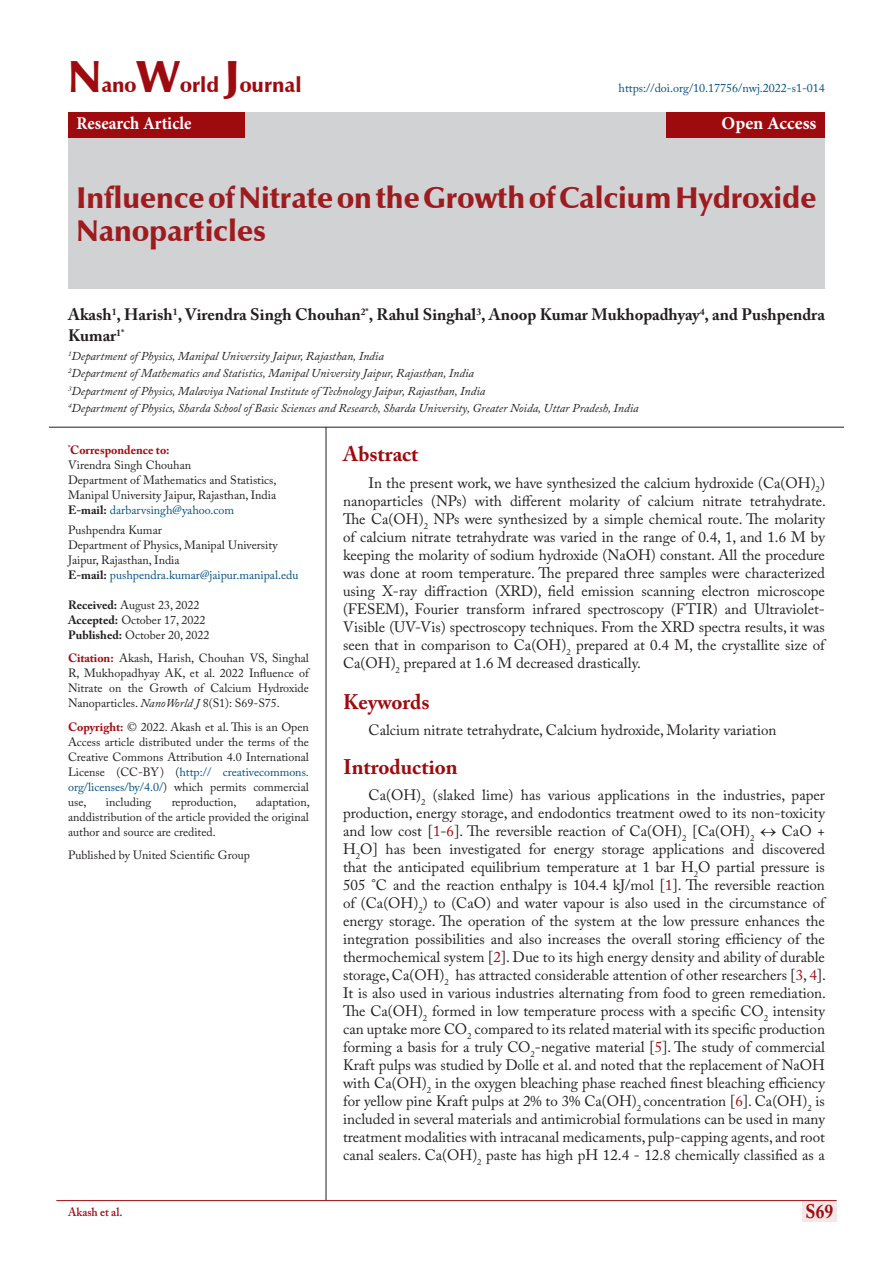
<style>
.page{position:relative;width:893px;height:1263px;background:#fff}
.page>*{position:absolute;margin:0;border:0;box-sizing:border-box;transform-origin:0 0}
.t1{font:900 30px/33px "Zapf Humanist 601 BT";color:#9e1c1f}
.s8{font:700 21px "Adobe Caslon Pro";color:#9e0b0f}
.t2{font:900 21px "Zapf Humanist 601 BT";color:#9e0b0f}
.t3{font:700 19.5px "Adobe Caslon Pro";color:#9e0b0f;scale:.9 1}
.t4{font:700 18px "Minion Pro";color:#fff;scale:.93 1}
.t5{font:700 18px "Minion Pro";color:#fff}
.t6{font:700 16.5px/21px "Adobe Caslon Pro";color:#231f20}
.t7{font:15px/18px "Adobe Caslon Pro";color:#231f20;text-align:justify}
.t8{font:12px/15px "Adobe Caslon Pro";color:#231f20}
.t9{font:italic 12px "Adobe Caslon Pro";color:#231f20}
.t10{font:12px "Adobe Caslon Pro";color:#005082}
.t11{font:600 12px "Adobe Caslon Pro";color:#9e0b0f;scale:.95 1}
.s1{font-size:45px}
.s2{font-weight:700;color:#9e0b0f}
.s3{font-weight:700}
.s4{color:#005082}
.s5{font-style:italic}
.s6{color:#015082}
.s7{color:#9e0b0f}
</style>
<div class="page">
<div style="left:802px;top:1200px;width:35px;height:21px;background:#f5e7e7"></div>
<hr style="left:56px;top:1200px;width:781px;height:1px;background:#9e0b0f">
<div style="left:68px;top:112px;width:757px;height:177px;background:#d1d2d4"></div>
<div style="left:68px;top:112px;width:177px;height:26px;background:#9e0b0f"></div>
<div style="left:666px;top:112px;width:159px;height:26px;background:#9e0b0f"></div>
<hr style="left:326px;top:427px;width:1px;height:773px;background:#231f20">
<hr style="left:49px;top:427px;width:795px;height:1px;background:#231f20">
<p class="t2" style="left:68px;top:72px;width:235px"><span class="s1">N</span>ano<span class="s1">W</span>orld <span class="s1">J</span>ournal</p>
<p class="t4" style="left:77px;top:111px;width:125px">Research Article</p>
<p class="t5" style="left:721px;top:111px;width:96px">Open Access</p>
<p class="t10" style="left:619px;top:81px;width:208px">https://doi.org/10.17756/nwj.2022-s1-014</p>
<p class="t1" style="left:77px;top:182px;width:741px">Influence of Nitrate on the Growth of Calcium Hydroxide<br>Nanoparticles</p>
<p class="t6" style="left:68px;top:304px;width:758px">Akash<sup>1</sup>, Harish<sup>1</sup>, Virendra Singh Chouhan<sup>2*</sup>, Rahul Singhal<sup>3</sup>, Anoop Kumar Mukhopadhyay<sup>4</sup>, and Pushpendra<br>Kumar<sup>1*</sup></p>
<p class="t9" style="left:68px;top:349px;width:317px"><sup>1</sup>Department of Physics, Manipal University Jaipur, Rajasthan, India</p>
<p class="t9" style="left:68px;top:366px;width:407px"><sup>2</sup>Department of Mathematics and Statistics, Manipal University Jaipur, Rajasthan, India</p>
<p class="t9" style="left:68px;top:383px;width:419px"><sup>3</sup>Department of Physics, Malaviya National Institute of Technology Jaipur, Rajasthan, India</p>
<p class="t9" style="left:68px;top:400px;width:572px"><sup>4</sup>Department of Physics, Sharda School of Basic Sciences and Research, Sharda University, Greater Noida, Uttar Pradesh, India</p>
<p class="t8" style="left:68px;top:443px;width:210px"><sup>*</sup><span class="s2">Correspondence to:<br></span>Virendra Singh Chouhan<br>Department of Mathematics and Statistics, Manipal University Jaipur, Rajasthan, India <span class="s3">E-mail:</span> <span class="s4">darbarvsingh@yahoo.com</span></p>
<p class="t8" style="left:68px;top:522px;width:232px">Pushpendra Kumar<br>Department of Physics, Manipal University Jaipur, Rajasthan, India<br><span class="s3">E-mail:</span> <span class="s4">pushpendra.kumar@jaipur.manipal.edu</span></p>
<p class="t8" style="left:68px;top:597px;width:143px"><span class="s3">Received:</span> August 23, 2022<br><span class="s3">Accepted:</span> October 17, 2022<br><span class="s3">Published:</span> October 20, 2022</p>
<p class="t8" style="left:68px;top:650px;width:242px;text-align:justify"><span class="s2">Citation:</span> Akash, Harish, Chouhan VS, Singhal R, Mukhopadhyay AK, et al. 2022 Influence of Nitrate on the Growth of Calcium Hydroxide Nanoparticles. <span class="s5">NanoWorld J</span> 8(S1): S69-S75.</p>
<p class="t8" style="left:68px;top:719px;width:242px;text-align:justify"><span class="s2">Copyright:</span> © 2022. Akash et al. This is an Open Access article distributed under the terms of the Creative Commons Attribution 4.0 International License (CC-BY) (<span class="s6">http:// creativecommons. org/licenses/by/4.0/</span>) which permits commercial use,</p>
<p class="s8" style="left:343px;top:441px;width:77px">Abstract</p>
<p class="t7" style="left:343px;top:473px;width:484px;text-indent:26px">In the present work, we have synthesized the calcium hydroxide (Ca(OH)<sub>2</sub>) nanoparticles (NPs) with different molarity of calcium nitrate tetrahydrate.<br>The Ca(OH)<sub>2</sub> NPs were synthesized by a simple chemical route. The molarity of calcium nitrate tetrahydrate was varied in the range of 0.4, 1, and 1.6 M by keeping the molarity of sodium hydroxide (NaOH) constant. All the procedure was done at room temperature. The prepared three samples were characterized using X-ray diffraction (XRD), field emission scanning electron microscope (FESEM), Fourier transform infrared spectroscopy (FTIR) and Ultraviolet-Visible (UV-Vis) spectroscopy techniques. From the XRD spectra results, it was seen that in comparison to Ca(OH)<sub>2</sub> prepared at 0.4 M, the crystallite size of Ca(OH)<sub>2</sub> prepared at 1.6 M decreased drastically.</p>
<p class="s8" style="left:343px;top:689px;width:88px">Keywords</p>
<p class="t7" style="left:369px;top:721px;width:409px">Calcium nitrate tetrahydrate, Calcium hydroxide, Molarity variation</p>
<p class="s8" style="left:343px;top:754px;width:116px">Introduction</p>
<p class="t7" style="left:343px;top:786px;width:484px;text-indent:26px">Ca(OH)<sub>2</sub> (slaked lime) has various applications in the industries, paper production, energy storage, and endodontics treatment owed to its non-toxicity and low cost [<span class="s7">1</span>-<span class="s7">6</span>]. The reversible reaction of Ca(OH)<sub>2</sub> [Ca(OH)<sub>2</sub> ↔ CaO + H<sub>2</sub>O] has been investigated for energy storage applications and discovered that the anticipated equilibrium temperature at 1 bar H<sub>2</sub>O partial pressure is 505 °C and the reaction enthalpy is 104.4 kJ/mol [<span class="s7">1</span>]. The reversible reaction of (Ca(OH)<sub>2</sub>) to (CaO) and water vapour is also used in the circumstance of energy storage. The operation of the system at the low pressure enhances the integration possibilities and also increases the overall storing efficiency of the thermochemical system [<span class="s7">2</span>]. Due to its high energy density and ability of durable storage, Ca(OH)<sub>2</sub> has attracted considerable attention of other researchers [<span class="s7">3</span>, <span class="s7">4</span>].<br>It is also used in various industries alternating from food to green remediation.<br>The Ca(OH)<sub>2</sub> formed in low temperature process with a specific CO<sub>2</sub> intensity can uptake more CO<sub>2</sub> compared to its related material with its specific production forming a basis for a truly CO<sub>2</sub>-negative material [<span class="s7">5</span>]. The study of commercial Kraft pulps was studied by Dolle et al. and noted that the replacement of NaOH with Ca(OH)<sub>2</sub> in the oxygen bleaching phase reached finest bleaching efficiency for yellow pine Kraft pulps at 2% to 3% Ca(OH)<sub>2</sub> concentration [<span class="s7">6</span>]. Ca(OH)<sub>2</sub> is included in several materials and antimicrobial formulations can be used in many treatment modalities with intracanal medicaments, pulp-capping agents, and root canal sealers. Ca(OH)<sub>2</sub> paste has high pH 12.4 - 12.8 chemically classified as a</p>
<p class="t8" style="left:68px;top:794px;width:243px;text-align:justify;text-indent:188px">adaptation, anddistribution of the article provided the original author and source are credited.</p>
<p class="t8" style="left:68px;top:847px;width:183px">Published by United Scientific Group</p>
<p class="t8" style="left:106px;top:794px;width:47px">including</p>
<p class="t8" style="left:172px;top:794px;width:66px">reproduction,</p>
<p class="t11" style="left:68px;top:1204px;width:59px">Akash et al.</p>
<h3 class="t3" style="left:806px;top:1200px;width:32px">S69</h3>
</div>
